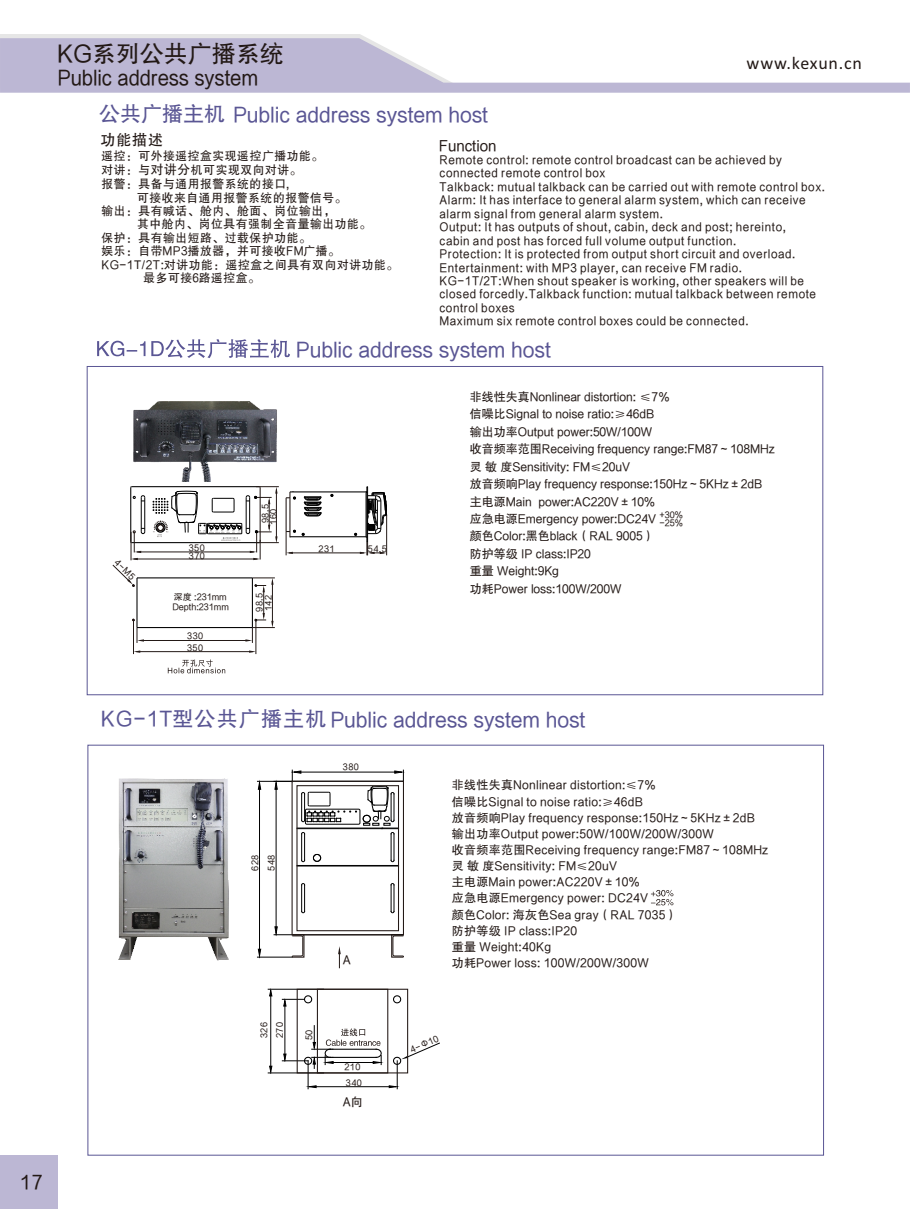
<style>
.page{position:relative;width:910px;height:1229px;background:#fff}
.page>*{position:absolute;margin:0;border:0;box-sizing:border-box;transform-origin:0 0}
.t1{font:24px "FZHTK GBK1 0";color:#231916}
.t2{font:21px "FZHTK GBK1 0";color:#5a5694}
.t3{font:21px "FZHTK GBK1 0";color:#231916;scale:.96 1}
.t4{font:19.5px "FZHTK GBK1 0";color:#231916}
.t5{font:18px "Calibri";letter-spacing:.045em;color:#231916}
.t6{font:15px "FZHTK GBK1 0";color:#231916}
.t7{font:12px/13.5px "FZHTK GBK1 0";letter-spacing:.055em;color:#231916}
.t8{font:12px/16.2px "FZHTK GBK1 0";letter-spacing:.025em;color:#231916}
.t9{font:12px/17.5px "FZHTK GBK1 0";color:#231916}
.t10{font:9px/7.9px "FZHTK GBK1 0";letter-spacing:.055em;color:#231916}
.t11{font:9px/9.9px "FZHTK GBK1 0";color:#231916}
.s1{font-size:13.05px}
.s2{font-family:"Arial"}
.s3{font-size:11.85px}
</style>
<div class="page">
<svg style="left:651px;top:890px;width:22px;height:15px"></svg>
<hr style="left:136px;top:578px;width:2px;height:49px;background:#000">
<hr style="left:137px;top:577px;width:115px;height:1px;background:#000">
<hr style="left:137px;top:627px;width:115px;height:1px;background:#000">
<hr style="left:140px;top:640px;width:110px;height:1px;background:#231916">
<hr style="left:256px;top:620px;width:1px;height:34px;background:#231916">
<hr style="left:133px;top:619px;width:1px;height:35px;background:#231916">
<hr style="left:136px;top:651px;width:117px;height:1px;background:#231916">
<hr style="left:290px;top:491px;width:77px;height:1px;background:#000">
<hr style="left:290px;top:536px;width:76px;height:1px;background:#000">
<hr style="left:289px;top:492px;width:1px;height:45px;background:#231916">
<hr style="left:286px;top:498px;width:1px;height:33px;background:#231916">
<hr style="left:132px;top:486px;width:127px;height:1px;background:#000">
<hr style="left:132px;top:542px;width:127px;height:1px;background:#000">
<hr style="left:144px;top:497px;width:1px;height:35px;background:#000">
<hr style="left:141px;top:497px;width:1px;height:35px;background:#000">
<hr style="left:134px;top:559px;width:123px;height:1px;background:#231916">
<svg style="left:286px;top:491px;width:10px;height:8px"></svg>
<hr style="left:289px;top:553px;width:75px;height:1px;background:#231916">
<hr style="left:137px;top:552px;width:117px;height:1px;background:#231916">
<svg style="left:133px;top:495px;width:12px;height:7px"></svg>
<hr style="left:130px;top:487px;width:1px;height:55px;background:#000">
<svg style="left:303px;top:496px;width:19px;height:21px"></svg>
<svg style="left:168px;top:659px;width:57px;height:14px"></svg>
<svg style="left:132px;top:619px;width:12px;height:24px"></svg>
<svg style="left:249px;top:650px;width:7px;height:3px"></svg>
<svg style="left:354px;top:486px;width:33px;height:69px"></svg>
<svg style="left:286px;top:530px;width:10px;height:25px"></svg>
<svg style="left:245px;top:577px;width:30px;height:66px"></svg>
<svg style="left:153px;top:486px;width:126px;height:74px"></svg>
<svg style="left:112px;top:528px;width:33px;height:59px"></svg>
<svg style="left:97px;top:339px;width:193px;height:19px"></svg>
<div style="left:0;top:1155px;width:57px;height:54px;background:#bcb7d4"></div>
<svg style="left:0;top:34px;width:367px;height:4px"></svg>
<svg style="left:0;top:38px;width:910px;height:55px;fill:#bcb7d4"></svg>
<svg style="left:393px;top:936px;width:9px;height:20px"></svg>
<div style="left:391px;top:934px;width:13px;height:24px;border:1px solid #231916"></div>
<hr style="left:274px;top:934px;width:129px;height:1px;background:#000">
<hr style="left:276px;top:788px;width:1px;height:140px;background:#000">
<svg style="left:274px;top:780px;width:4px;height:15px"></svg>
<svg style="left:274px;top:921px;width:4px;height:15px"></svg>
<hr style="left:257px;top:781px;width:35px;height:1px;background:#000">
<hr style="left:257px;top:957px;width:35px;height:1px;background:#000">
<hr style="left:259px;top:788px;width:1px;height:162px;background:#000">
<svg style="left:258px;top:780px;width:3px;height:10px"></svg>
<svg style="left:258px;top:948px;width:3px;height:11px"></svg>
<hr style="left:297px;top:866px;width:102px;height:1px;background:#000">
<svg style="left:292px;top:935px;width:12px;height:23px"></svg>
<hr style="left:297px;top:865px;width:101px;height:1px;background:#000">
<svg style="left:390px;top:883px;width:5px;height:30px"></svg>
<svg style="left:301px;top:883px;width:4px;height:30px"></svg>
<div style="left:292px;top:781px;width:112px;height:154px;border:1px solid #231916"></div>
<div style="left:296px;top:785px;width:103px;height:146px;border:1px solid #231916"></div>
<hr style="left:268px;top:989px;width:56px;height:1px;background:#000">
<hr style="left:268px;top:1073px;width:56px;height:1px;background:#000">
<hr style="left:270px;top:995px;width:1px;height:72px;background:#000">
<svg style="left:269px;top:988px;width:3px;height:8px"></svg>
<svg style="left:269px;top:1061px;width:3px;height:13px"></svg>
<hr style="left:285px;top:1005px;width:1px;height:50px;background:#000">
<svg style="left:282px;top:994px;width:31px;height:12px"></svg>
<div style="left:297px;top:989px;width:111px;height:84px;border:1px solid #231916"></div>
<div style="left:317px;top:989px;width:71px;height:84px;border:1px solid #231916"></div>
<svg style="left:393px;top:995px;width:9px;height:9px"></svg>
<svg style="left:282px;top:1025px;width:158px;height:64px"></svg>
<svg style="left:338px;top:946px;width:3px;height:22px"></svg>
<img style="left:118px;top:778px;width:111px;height:183px">
<img style="left:133px;top:401px;width:144px;height:81px">
<svg style="left:291px;top:770px;width:114px;height:92px"></svg>
<h1 class="t1" style="left:57px;top:41px;width:228px">KG系列公共广播系统</h1>
<h2 class="t3" style="left:57px;top:67px;width:211px">Public address system</h2>
<h2 class="t2" style="left:99px;top:103px;width:391px">公共广播主机 Public address system host</h2>
<h3 class="t5" style="left:747px;top:56px;width:117px">www.kexun.cn</h3>
<p class="t6" style="left:101px;top:132px;width:64px">功能描述</p>
<p class="t6" style="left:439px;top:138px;width:59px">Function</p>
<p class="t7" style="left:101px;top:149px;width:223px;line-height:14px">遥控：可外接遥控盒实现遥控广播功能。对讲：与<span class="s1">对讲分</span>机可实现双向对讲。<br>报警：具备与通用报警系统的接口,</p>
<p class="t7" style="left:137px;top:191px;width:211px">可接收来自通用报警系统的报警信号。</p>
<p class="t7" style="left:101px;top:204px;width:236px">输出：具有喊话、舱内、舱面、岗位输出，</p>
<p class="t7" style="left:137px;top:218px;width:236px">其中舱内、岗位具有强制全音量输出功能。</p>
<p class="t7" style="left:101px;top:231px;width:211px">保护：具有输出短路、过载保护功能。</p>
<p class="t7" style="left:101px;top:245px;width:240px">娱乐：自带MP3播放器，并可接收FM广播。</p>
<p class="t7" style="left:101px;top:258px;width:298px">KG-1<span class="s2">T/</span>2T:对讲功能：遥控盒之间具有双向对讲功能。</p>
<p class="t7" style="left:143px;top:272px;width:118px">最多可接6路遥控盒。</p>
<p class="t7" style="left:440px;top:153px;width:387px">Remote control: remote control broadcast can be achieved by connected remote control box<br>Talkback: mutual talkback can be carried out with remote control box.<br>Alarm: It has interface to general alarm system, which can receive alarm signal from general alarm system.<br>Output: It has outputs of shout, cabin, deck and post; hereinto,<br>cabin and post has forced full volume output function.<br>Protection: It is protected from output short circuit and overload.<br>Entertainment: with MP3 player, can receive FM radio.<br>KG-1T/2T:When shout speaker is working, other speakers will be closed forcedly.Talkback function: mutual talkback between remote control boxes<br>Maximum six remote control boxes could be connected.</p>
<p class="t10" style="left:119px;top:558px;width:26px;rotate:44deg">4-M5</p>
<h2 class="t2" style="left:296px;top:338px;width:257px">Public address system host</h2>
<p class="t10" style="left:261px;top:523px;width:20px;rotate:-90deg">98.5</p>
<p class="t10" style="left:269px;top:525px;width:17px;rotate:-90deg">160</p>
<p class="t10" style="left:189px;top:544px;width:18px">350<br>370</p>
<p class="t10" style="left:318px;top:545px;width:17px">231</p>
<p class="t10" style="left:368px;top:545px;width:20px">54.5</p>
<p class="t11" style="left:172px;top:592px;width:58px">深度 :231mm<br>Depth:231mm</p>
<p class="t10" style="left:187px;top:632px;width:17px">330</p>
<p class="t10" style="left:187px;top:644px;width:17px">350</p>
<p class="t10" style="left:255px;top:612px;width:20px;rotate:-90deg">98.5</p>
<p class="t10" style="left:265px;top:611px;width:17px;rotate:-90deg">142</p>
<p class="t9" style="left:470px;top:388px;width:306px">非线性失真Nonlinear distortion: ≤7％<br>信噪比Signal to noise ratio:≥46dB<br>输出功率Output power:50W/100W<br>收音频率范围Receiving frequency range:FM87～108MHz灵 敏 度Sensitivity: FM≤20uV<br>放音频响Play frequency response:150Hz～5KHz±2dB主电源Main power:AC220V±10%<br>应急电源Emergency power:DC24V<br>颜色Color:黑色black（RAL 9005）<br>防护等级 IP class:IP20<br>重量 Weight:9Kg<br>功耗Power loss:100W/200W</p>
<p class="t10" style="left:659px;top:511px;width:25px">+30% -25%</p>
<h2 class="t2" style="left:101px;top:708px;width:486px">KG-1T型公共广播主机 Public address system host</h2>
<p class="t10" style="left:343px;top:763px;width:17px">380</p>
<p class="t10" style="left:251px;top:871px;width:17px;rotate:-90deg">628</p>
<p class="t10" style="left:267px;top:871px;width:17px;rotate:-90deg">548</p>
<p class="t10" style="left:276px;top:1038px;width:17px;rotate:-90deg">270</p>
<p class="t10" style="left:260px;top:1038px;width:17px;rotate:-90deg">326</p>
<p class="t10" style="left:305px;top:1040px;width:12px;rotate:-90deg">50</p>
<p class="t7" style="left:343px;top:953px;width:9px">A</p>
<p class="t10" style="left:344px;top:1063px;width:17px">210</p>
<p class="t10" style="left:346px;top:1079px;width:17px">340</p>
<p class="t7" style="left:343px;top:1095px;width:21px">A向</p>
<p class="t8" style="left:452px;top:777px;width:318px">非线性失真Nonlinear distortion:≤7％<br>信噪比Signal to noise ratio:≥46dB<br>放音频响Play frequency response:150Hz～5KHz±2dB输出功率Output power:50W/100W/200W/300W<br>收音频率范围Receiving frequency range:FM87～108MHz灵 敏 度Sensitivity: FM≤20uV<br>主电源Main power:AC220V±10%<br>应急电源Emergency power: DC24V<br>颜色Color: 海灰色S<span class="s3">ea</span> g<span class="s3">ray</span>（RAL 7035）<br>防护等级 IP class:IP20<br>重量 Weight:40Kg<br>功耗Power loss: 100W/200W/300W</p>
<p class="t10" style="left:409px;top:1046px;width:32px;rotate:-24deg">4-Φ10</p>
<h3 class="t4" style="left:20px;top:1171px;width:24px">17</h3>
</div>
